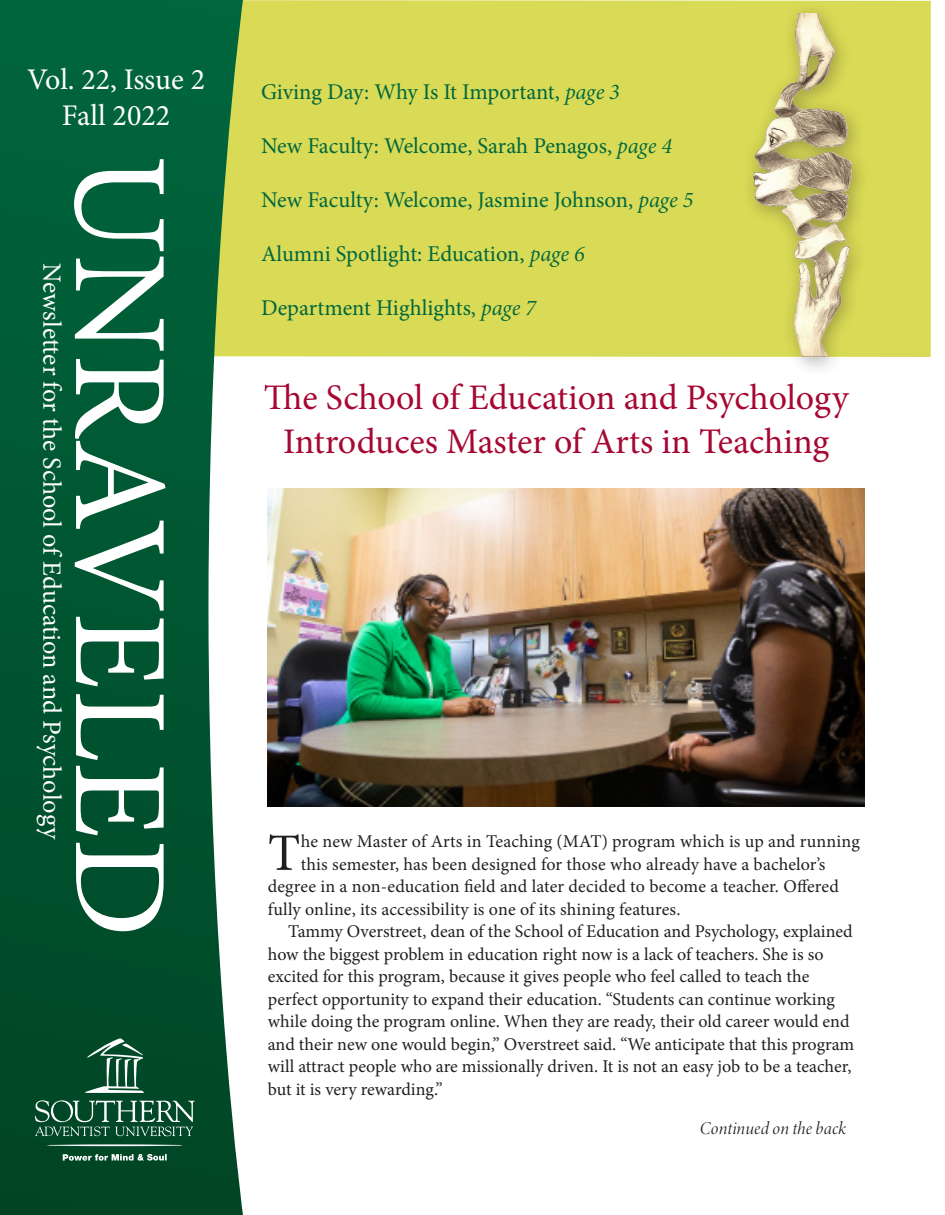
<style>
.page{position:relative;width:945px;height:1215px;background:#fff}
.page>*{position:absolute;margin:0;border:0;box-sizing:border-box;transform-origin:0 0}
.t1{font:134.7px "Minion Pro";color:#fff}
.Intro_paragraph{font:52.65px "Minion Pro";color:#231f20}
.t2{font:36px/43.5px "Minion Pro";letter-spacing:-.005em;color:#a60733;text-align:center}
.t3{font:30px "Minion Pro";color:#fff}
.t4{font:26.25px "Minion Pro";letter-spacing:-.005em;color:#fff}
.t5{font:22.5px "Minion Pro";color:#00673e}
.Intro_paragraph-2{font:18px/22.5px "Minion Pro";color:#231f20}
.Body{font:italic 18px "Minion Variable Concept";letter-spacing:.01em;color:#231f20}
.s1{font-family:"Minion Variable Concept";font-style:italic}
</style>
<div class="page">
<div style="left:243px;top:0;width:688px;height:357px;background:#d9da55"></div>
<svg style="left:0;top:0;width:243px;height:1215px;background:#186642"></svg>
<svg style="left:85px;top:1038px;width:59px;height:55px;background:#3d745a"></svg>
<svg style="left:35px;top:1100px;width:160px;height:36px;background:#356d53"></svg>
<svg style="left:63px;top:1154px;width:104px;height:7px"></svg>
<hr style="left:46px;top:1144px;width:137px;height:2px;background:#fff;border-radius:50%">
<div style="left:741px;top:1px;width:129px;height:376px;background:#231f20;opacity:.35"></div>
<img style="left:739px;top:14px;width:128px;height:343px">
<img style="left:268px;top:489px;width:596px;height:317px">
<p class="t3" style="left:27px;top:60px;width:179px">Vol. 22, Issue 2</p>
<p class="t3" style="left:62px;top:96px;width:110px">Fall 2022</p>
<p class="t4" style="left:69px;top:263px;width:577px;rotate:90deg">Newsletter for the School of Education and Psychology</p>
<p class="t1" style="left:209px;top:155px;width:784px;rotate:90deg">UNRAVELED</p>
<p class="t5" style="left:261px;top:76px;width:360px">Giving Day: Why Is It Important, <span class="s1">page 3</span></p>
<p class="t5" style="left:261px;top:130px;width:413px">New Faculty: Welcome, Sarah Penagos, <span class="s1">page 4</span></p>
<p class="t5" style="left:261px;top:184px;width:434px">New Faculty: Welcome, Jasmine Johnson, <span class="s1">page 5</span></p>
<p class="t5" style="left:261px;top:238px;width:325px">Alumni Spotlight: Education, <span class="s1">page 6</span></p>
<p class="t5" style="left:261px;top:292px;width:276px">Department Highlights, <span class="s1">page 7</span></p>
<p class="t2" style="left:264px;top:376px;width:586px">The School of Education and Psychology<br>Introduces Master of Arts in Teaching</p>
<p class="Intro_paragraph" style="left:268px;top:818px;width:34px">T</p>
<p class="Intro_paragraph-2" style="left:301px;top:830px;width:561px">he new Master of Arts in Teaching (MAT) program which is up and running</p>
<p class="Intro_paragraph-2" style="left:301px;top:853px;width:526px">this semester, has been designed for those who already have a bachelor’s</p>
<p class="Intro_paragraph-2" style="left:268px;top:875px;width:573px">degree in a non-education field and later decided to become a teacher. Offered</p>
<p class="Intro_paragraph-2" style="left:268px;top:898px;width:414px">fully online, its accessibility is one of its shining features.</p>
<p class="Intro_paragraph-2" style="left:268px;top:920px;width:586px;text-indent:20px">Tammy Overstreet, dean of the School of Education and Psychology, explained how the biggest problem in education right now is a lack of teachers. She is so</p>
<p class="Intro_paragraph-2" style="left:268px;top:965px;width:543px">excited for this program, because it gives people who feel called to teach the</p>
<p class="Intro_paragraph-2" style="left:268px;top:988px;width:588px">perfect opportunity to expand their education. “Students can continue working while doing the program online. When they are ready, their old career would end and their new one would begin,” Overstreet said. “We anticipate that this program will attract people who are missionally driven. It is not an easy job to be a teacher, but it is very rewarding.”</p>
<p class="Body" style="left:700px;top:1116px;width:147px">Continued on the back</p>
</div>
